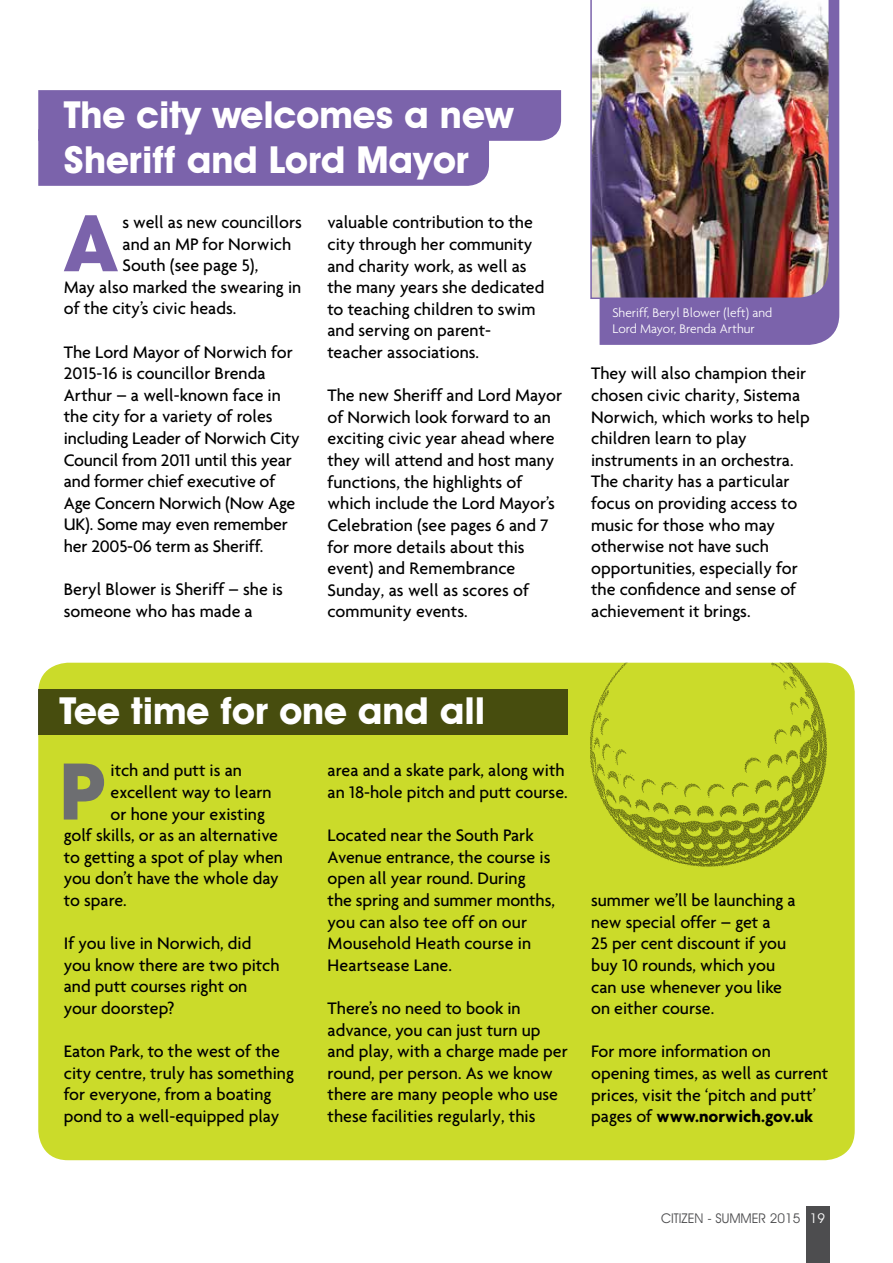
<style>
.page{position:relative;width:893px;height:1263px;background:#fff}
.page>*{position:absolute;margin:0;border:0;box-sizing:border-box;transform-origin:0 0}
.t1{font:700 78.75px "Avant Garde IT Cby BT";color:#6d6e71}
.t2{font:700 78.75px "Avant Garde IT Cby BT";color:#7b63ab}
.t3{font:700 37.5px/45px "Avant Garde IT Cby BT";color:#fff}
.t4{font:500 18px/21.6px "Agenda";color:#000}
.t5{font:300 13.5px/16.2px "Agenda";color:#fff}
.t6{font:13.5px "Avant Garde IT Cby BT";color:#4d4d4f}
.s1{font-weight:700}
.s2{color:#fff}
</style>
<div class="page">
<div style="left:599px;top:0;width:241px;height:345px;background:#7b63ab"></div>
<div style="left:38px;top:663px;width:817px;height:497px;background:#cbdb2a;border-radius:30px"></div>
<img style="left:590px;top:663px;width:237px;height:204px">
<svg style="left:38px;top:90px;width:523px;height:96px;background:#846eb0"></svg>
<div style="left:806px;top:1207px;width:23px;height:56px;background:#4d4d4f"></div>
<div style="left:38px;top:689px;width:530px;height:45px;background:#474d0e"></div>
<img style="left:590px;top:0;width:241px;height:300px">
<h2 class="t3" style="left:64px;top:92px;width:451px">The city welcomes a new<br>Sheriff and Lord Mayor</h2>
<h1 class="t2" style="left:67px;top:195px;width:49px">A</h1>
<p class="t4" style="left:122px;top:211px;width:181px">s well as new councillors</p>
<p class="t4" style="left:327px;top:211px;width:218px">valuable contribution to the city through her community and charity work, as well as the many years she dedicated to teaching children to swim and serving on parent&shy;teacher associations.</p>
<p class="t4" style="left:327px;top:384px;width:236px">The new Sheriff and Lord Mayor of Norwich look forward to an exciting civic year ahead where they will attend and host many functions, the highlights of which include the Lord Mayor’s<br>Celebration (see pages 6 and 7 for more details about this event) and Remembrance<br>Sunday, as well as scores of community events.</p>
<p class="t4" style="left:122px;top:233px;width:170px">and an MP for Norwich</p>
<p class="t4" style="left:122px;top:254px;width:137px">South (see page 5),</p>
<p class="t4" style="left:64px;top:276px;width:239px">May also marked the swearing in</p>
<p class="t4" style="left:64px;top:297px;width:174px">of the city’s civic heads.</p>
<p class="t4" style="left:64px;top:341px;width:237px">The Lord Mayor of Norwich for<br>2015-16 is councillor Brenda<br>Arthur – a well-known face in the city for a variety of roles including Leader of Norwich City<br>Council from 2011 until this year and former chief executive of<br>Age Concern Norwich (Now Age<br>UK). Some may even remember her 2005-06 term as Sheriff.</p>
<p class="t4" style="left:64px;top:578px;width:221px">Beryl Blower is Sheriff – she is someone who has made a</p>
<p class="t5" style="left:612px;top:304px;width:161px">Sheriff, Beryl Blower (left) and<br>Lord Mayor, Brenda Arthur</p>
<p class="t4" style="left:591px;top:362px;width:220px">They will also champion their chosen civic charity, Sistema<br>Norwich, which works to help children learn to play instruments in an orchestra.<br>The charity has a particular focus on providing access to music for those who may otherwise not have such opportunities, especially for the confidence and sense of achievement it brings.</p>
<h2 class="t3" style="left:59px;top:688px;width:427px">Tee time for one and all</h2>
<h1 class="t1" style="left:59px;top:744px;width:49px">P</h1>
<p class="t4" style="left:111px;top:759px;width:133px">itch and putt is an</p>
<p class="t4" style="left:328px;top:759px;width:242px">area and a skate park, along with an 18-hole pitch and putt course.</p>
<p class="t4" style="left:328px;top:824px;width:229px">Located near the South Park<br>Avenue entrance, the course is open all year round. During<br>the spring and summer months, you can also tee off on our<br>Mousehold Heath course in<br>Heartsease Lane.</p>
<p class="t4" style="left:328px;top:997px;width:242px">There’s no need to book in advance, you can just turn up and play, with a charge made per round, per person. As we know there are many people who use these facilities regularly, this</p>
<p class="t4" style="left:111px;top:781px;width:163px">excellent way to learn</p>
<p class="t4" style="left:111px;top:802px;width:156px">or hone your existing</p>
<p class="t4" style="left:64px;top:824px;width:216px">golf skills, or as an alternative</p>
<p class="t4" style="left:64px;top:846px;width:221px">to getting a spot of play when</p>
<p class="t4" style="left:64px;top:867px;width:216px">you don’t have the whole day</p>
<p class="t4" style="left:64px;top:889px;width:65px">to spare.</p>
<p class="t4" style="left:64px;top:932px;width:217px">If you live in Norwich, did you know there are two pitch and putt courses right on your doorstep?</p>
<p class="t4" style="left:64px;top:1040px;width:232px">Eaton Park, to the west of the city centre, truly has something for everyone, from a boating pond to a well-equipped play</p>
<p class="t4" style="left:591px;top:889px;width:206px">summer we’ll be launching a new special offer – get a<br>25 per cent discount if you buy 10 rounds, which you can use whenever you like on either course.</p>
<p class="t4" style="left:591px;top:1040px;width:239px">For more information on opening times, as well as current prices, visit the ‘pitch and putt’ pages of <span class="s1">www.norwich.gov.uk</span></p>
<p class="t6" style="left:661px;top:1210px;width:166px">CITIZEN - SUMMER 2015 <span class="s2">19</span></p>
</div>
